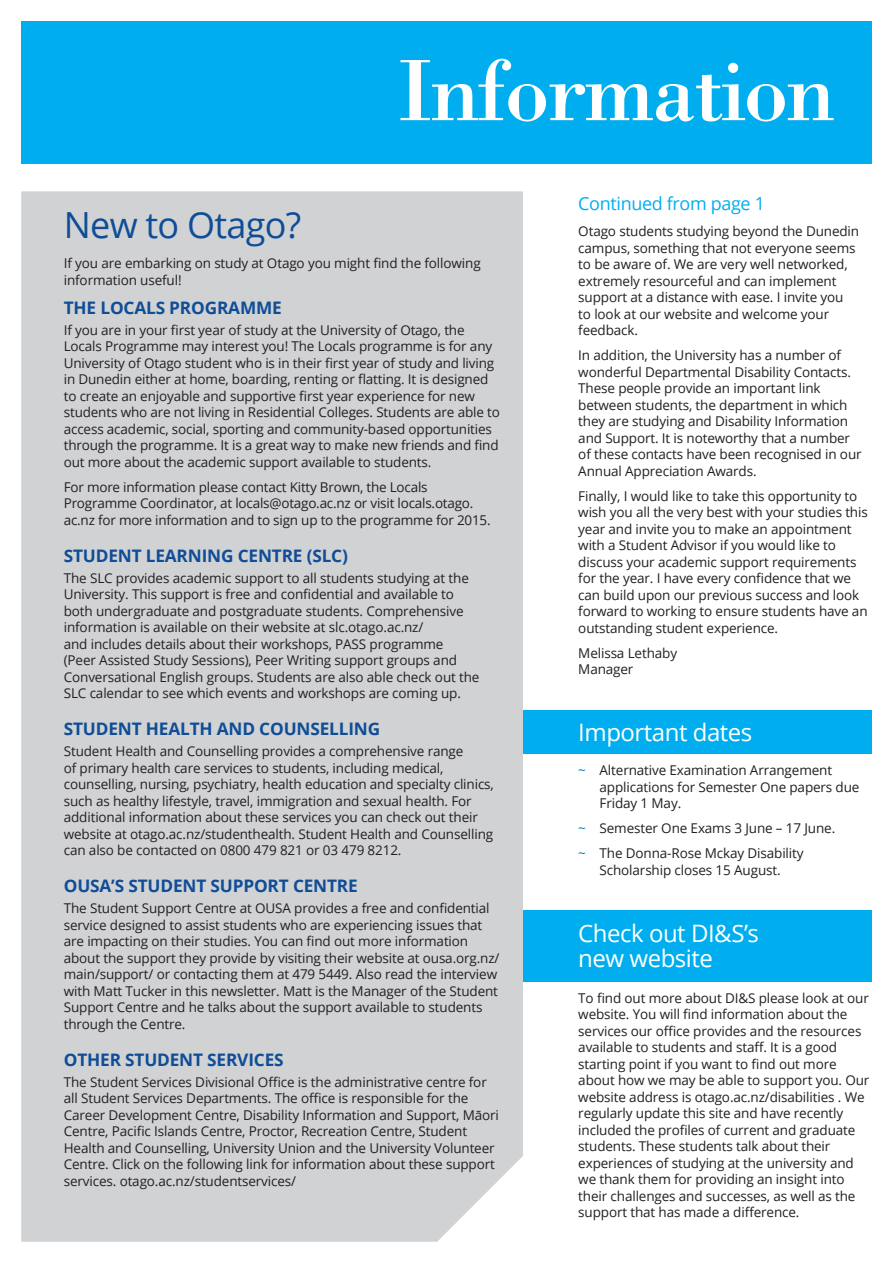
<style>
.page{position:relative;width:893px;height:1263px;background:#fff}
.page>*{position:absolute;margin:0;border:0;box-sizing:border-box;transform-origin:0 0}
.Subject_Header{font:90px "Bodoni Std";letter-spacing:-.03em;color:#fff}
.header_1{font:36px "Open Sans";letter-spacing:-.02em;color:#0f4d96}
.header_1-2{font:24px/25.5px "Open Sans";letter-spacing:-.02em;color:#fff}
.header_1-3{font:18px "Open Sans";letter-spacing:-.02em;color:#00aeef}
.Sub_header{font:700 17.25px "Open Sans";letter-spacing:-.01em;color:#0f4d96}
.body_text{font:13.5px/16.5px "Open Sans";letter-spacing:-.01em;color:#231f20}
.s1{color:#0575bd}
</style>
<div class="page">
<div style="left:21px;top:191px;width:502px;height:1051px;background:#d1d2d4"></div>
<div style="left:21px;top:21px;width:851px;height:143px;background:#00aeef"></div>
<div style="left:523px;top:710px;width:349px;height:44px;background:#00aeef"></div>
<div style="left:523px;top:910px;width:349px;height:71px;background:#00aeef"></div>
<p class="Subject_Header" style="left:398px;top:36px;width:440px">Information</p>
<p class="header_1" style="left:64px;top:200px;width:239px">New to Otago?</p>
<p class="body_text" style="left:64px;top:255px;width:418px">If you are embarking on study at Otago you might find the following information useful!</p>
<p class="Sub_header" style="left:64px;top:295px;width:220px">THE LOCALS PROGRAMME</p>
<p class="body_text" style="left:64px;top:321px;width:438px">If you are in your first year of study at the University of Otago, the Locals Programme may interest you! The Locals programme is for any University of Otago student who is in their first year of study and living in Dunedin either at home, boarding, renting or flatting. It is designed to create an enjoyable and supportive first year experience for new students who are not living in Residential Colleges. Students are able to access academic, social, sporting and community-based opportunities through the programme. It is a great way to make new friends and find out more about the academic support available to students.</p>
<p class="body_text" style="left:64px;top:478px;width:428px">For more information please contact Kitty Brown, the Locals<br>Programme Coordinator, at locals@otago.ac.nz or visit locals.otago. ac.nz for more information and to sign up to the programme for 2015.</p>
<p class="Sub_header" style="left:64px;top:543px;width:286px">STUDENT LEARNING CENTRE (SLC)</p>
<p class="body_text" style="left:64px;top:569px;width:417px">The SLC provides academic support to all students studying at the University. This support is free and confidential and available to both undergraduate and postgraduate students. Comprehensive information is available on their website at slc.otago.ac.nz/<br>and includes details about their workshops, PASS programme<br>(Peer Assisted Study Sessions), Peer Writing support groups and Conversational English groups. Students are also able check out the SLC calendar to see which events and workshops are coming up.</p>
<p class="Sub_header" style="left:64px;top:717px;width:318px">STUDENT HEALTH AND COUNSELLING</p>
<p class="body_text" style="left:64px;top:743px;width:432px">Student Health and Counselling provides a comprehensive range<br>of primary health care services to students, including medical, counselling, nursing, psychiatry, health education and specialty clinics, such as healthy lifestyle, travel, immigration and sexual health. For additional information about these services you can check out their website at otago.ac.nz/studenthealth. Student Health and Counselling can also be contacted on 0800 479 821 or 03 479 8212.</p>
<p class="Sub_header" style="left:64px;top:874px;width:296px">OUSA’S STUDENT SUPPORT CENTRE</p>
<p class="body_text" style="left:64px;top:900px;width:437px">The Student Support Centre at OUSA provides a free and confidential service designed to assist students who are experiencing issues that are impacting on their studies. You can find out more information about the support they provide by visiting their website at ousa.org.nz/ main/support/ or contacting them at 479 5449. Also read the interview with Matt Tucker in this newsletter. Matt is the Manager of the Student Support Centre and he talks about the support available to students through the Centre.</p>
<p class="Sub_header" style="left:64px;top:1047px;width:221px">OTHER STUDENT SERVICES</p>
<p class="body_text" style="left:64px;top:1073px;width:437px">The Student Services Divisional Office is the administrative centre for all Student Services Departments. The office is responsible for the Career Development Centre, Disability Information and Support, Māori Centre, Pacific Islands Centre, Proctor, Recreation Centre, Student Health and Counselling, University Union and the University Volunteer Centre. Click on the following link for information about these support services. otago.ac.nz/studentservices/</p>
<p class="header_1-3" style="left:578px;top:191px;width:188px">Continued from page 1</p>
<p class="body_text" style="left:578px;top:223px;width:282px">Otago students studying beyond the Dunedin campus, something that not everyone seems to be aware of. We are very well networked, extremely resourceful and can implement support at a distance with ease. I invite you to look at our website and welcome your feedback.</p>
<p class="body_text" style="left:578px;top:346px;width:285px">In addition, the University has a number of wonderful Departmental Disability Contacts.<br>These people provide an important link between students, the department in which they are studying and Disability Information and Support. It is noteworthy that a number of these contacts have been recognised in our Annual Appreciation Awards.</p>
<p class="body_text" style="left:578px;top:487px;width:291px">Finally, I would like to take this opportunity to wish you all the very best with your studies this year and invite you to make an appointment with a Student Advisor if you would like to discuss your academic support requirements for the year. I have every confidence that we can build upon our previous success and look forward to working to ensure students have an outstanding student experience.</p>
<p class="body_text" style="left:578px;top:644px;width:100px">Melissa Lethaby</p>
<p class="body_text" style="left:578px;top:660px;width:57px">Manager</p>
<p class="header_1-2" style="left:578px;top:718px;width:176px">Important dates</p>
<p class="body_text" style="left:600px;top:761px;width:261px;text-indent:-21px"><span class="s1">~</span> Alternative Examination Arrangement applications for Semester One papers due<br>Friday 1 May.</p>
<p class="body_text" style="left:578px;top:819px;width:258px"><span class="s1">~</span> Semester One Exams 3 June – 17 June.</p>
<p class="body_text" style="left:578px;top:844px;width:227px;text-align:center"><span class="s1">~</span> The Donna-Rose Mckay Disability<br>Scholarship closes 15 August.</p>
<p class="header_1-2" style="left:578px;top:920px;width:182px">Check out DI&amp;S’s new website</p>
<p class="body_text" style="left:578px;top:989px;width:293px">To find out more about DI&amp;S please look at our website. You will find information about the services our office provides and the resources available to students and staff. It is a good starting point if you want to find out more about how we may be able to support you. Our website address is otago.ac.nz/disabilities . We regularly update this site and have recently included the profiles of current and graduate students. These students talk about their experiences of studying at the university and we thank them for providing an insight into their challenges and successes, as well as the support that has made a difference.</p>
</div>
